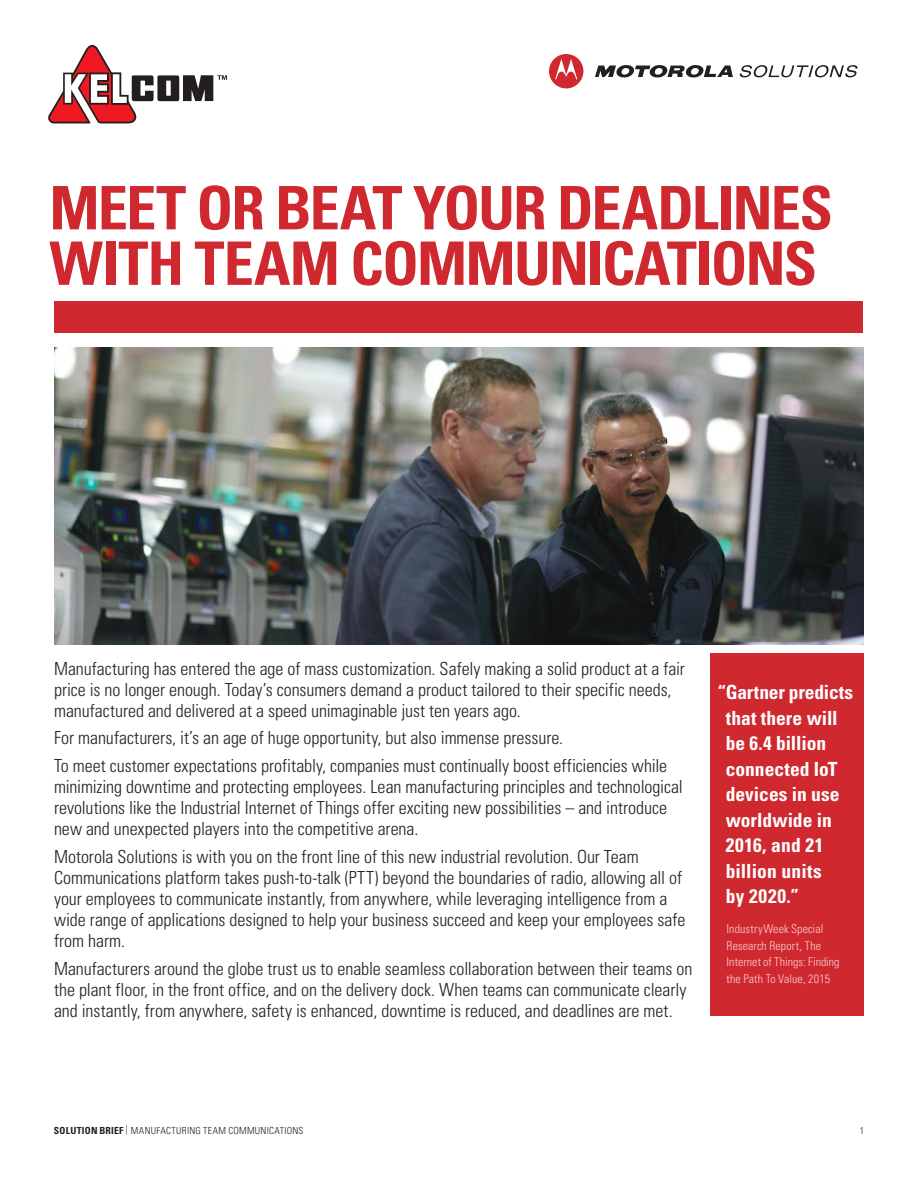
<style>
.page{position:relative;width:918px;height:1188px;background:#fff}
.page>*{position:absolute;margin:0;border:0;box-sizing:border-box;transform-origin:0 0}
.t1{font:700 condensed 60px/55.5px "Univers";letter-spacing:-.025em;color:#cf292f}
.t2{font:700 condensed 19.5px/25.5px "Univers";color:#fff}
.t3{font:300 condensed 18px/21px "Univers";color:#241f1f}
.t4{font:300 condensed 12px/16.5px "Univers";letter-spacing:.005em;color:#f9ced1}
.t5{font:300 condensed 9.75px "Univers";letter-spacing:.025em;color:#241f1f}
.s1{font-weight:700}
</style>
<div class="page">
<img style="left:54px;top:348px;width:810px;height:297px">
<div style="left:54px;top:302px;width:809px;height:31px;background:#cf292f"></div>
<svg style="left:595px;top:65px;width:138px;height:13px"></svg>
<svg style="left:549px;top:54px;width:34px;height:34px"></svg>
<svg style="left:740px;top:65px;width:117px;height:12px"></svg>
<div style="left:710px;top:654px;width:154px;height:362px;background:#cf292f"></div>
<svg style="left:48px;top:45px;width:179px;height:79px"></svg>
<h1 class="t1" style="left:49px;top:180px;width:785px">MEET OR BEAT YOUR DEADLINES<br>WITH TEAM COMMUNICATIONS</h1>
<p class="t3" style="left:54px;top:658px;width:632px">Manufacturing has entered the age of mass customization. Safely making a solid product at a fair price is no longer enough. Today’s consumers demand a product tailored to their specific needs, manufactured and delivered at a speed unimaginable just ten years ago.</p>
<p class="t3" style="left:54px;top:724px;width:615px;line-height:27.8px">For manufacturers, it’s an age of huge opportunity, but also immense pressure.<br>To meet customer expectations profitably, companies must continually boost efficiencies while</p>
<p class="t3" style="left:54px;top:776px;width:630px">minimizing downtime and protecting employees. Lean manufacturing principles and technological revolutions like the Industrial Internet of Things offer exciting new possibilities – and introduce new and unexpected players into the competitive arena.</p>
<p class="t3" style="left:54px;top:846px;width:633px">Motorola Solutions is with you on the front line of this new industrial revolution. Our Team Communications platform takes push-to-talk (PTT) beyond the boundaries of radio, allowing all of your employees to communicate instantly, from anywhere, while leveraging intelligence from a wide range of applications designed to help your business succeed and keep your employees safe from harm.</p>
<p class="t3" style="left:54px;top:958px;width:640px">Manufacturers around the globe trust us to enable seamless collaboration between their teams on the plant floor, in the front office, and on the delivery dock. When teams can communicate clearly and instantly, from anywhere, safety is enhanced, downtime is reduced, and deadlines are met.</p>
<p class="t2" style="left:726px;top:679px;width:129px;text-indent:-8px">“Gartner predicts that there will be 6.4 billion connected IoT devices in use worldwide in<br>2016, and 21 billion units<br>by 2020.”</p>
<p class="t4" style="left:727px;top:921px;width:115px">IndustryWeek Special<br>Research Report, The<br>Internet of Things: Finding the Path To Value, 2015</p>
<p class="t5" style="left:54px;top:1125px;width:251px"><span class="s1">SOLUTION BRIEF</span> | MANUFACTURING TEAM COMMUNICATIONS</p>
<p class="t5" style="left:860px;top:1125px;width:6px">1</p>
</div>
